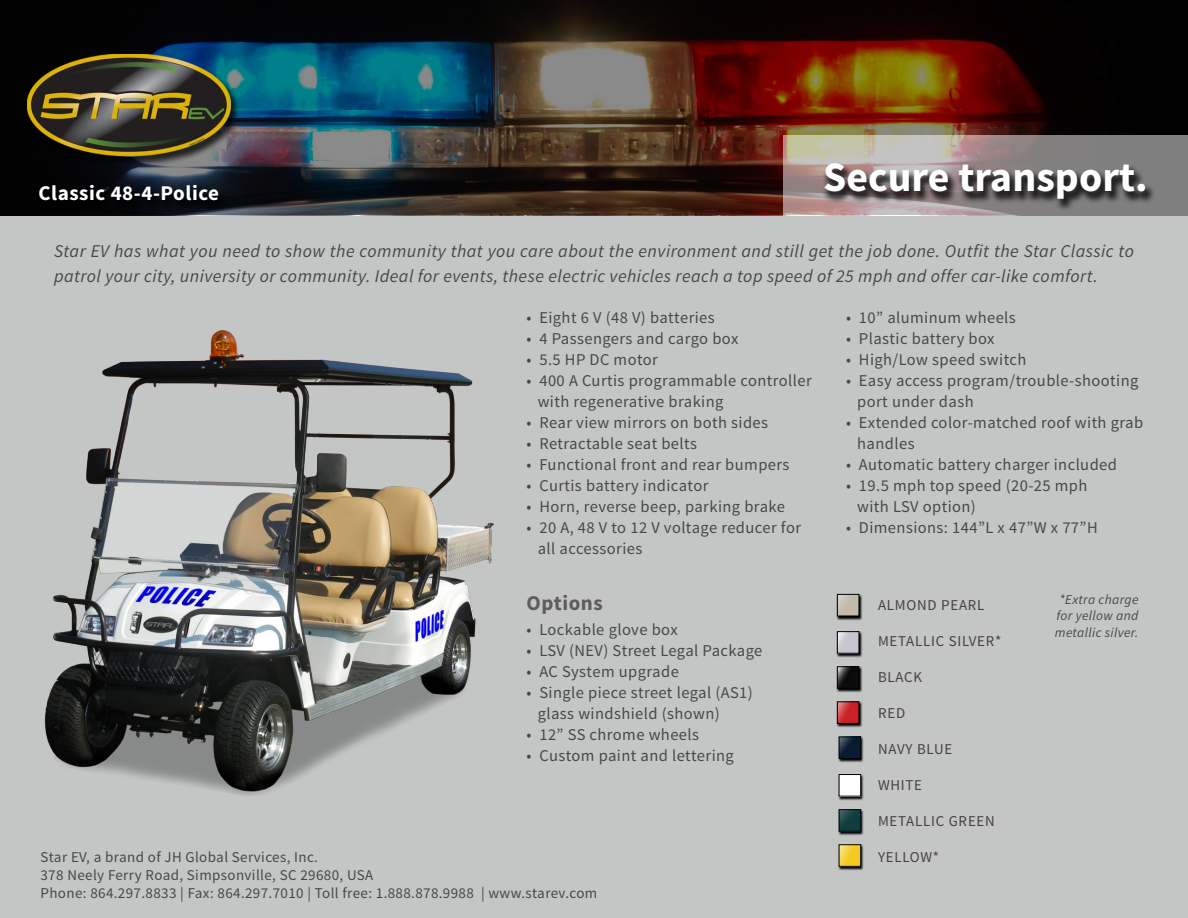
<style>
.page{position:relative;width:1188px;height:918px;background:#fff}
.page>*{position:absolute;margin:0;border:0;box-sizing:border-box;transform-origin:0 0}
.t1{font:700 42px "Source Sans Pro";color:#fff}
.t2{font:700 21px "Source Sans Pro";letter-spacing:.025em;color:#fff}
.t3{font:700 21px "Source Sans Pro";letter-spacing:.025em;color:#5e5d5c}
.t4{font:italic 18px/25.5px "Source Sans Pro";letter-spacing:.025em;color:#48484a}
.t5{font:16.5px/21px "Source Sans Pro";letter-spacing:.025em;color:#48484a}
.t6{font:15px/18px "Source Sans Pro";letter-spacing:.025em;color:#48484a}
.t7{font:15px "Source Sans Pro";letter-spacing:.05em;color:#474342}
.t8{font:italic 13.5px/16.2px "Source Sans Pro";letter-spacing:.025em;color:#48484a;text-align:center}
</style>
<div class="page">
<div style="left:0;top:216px;width:1188px;height:702px;background:#c3c6c5"></div>
<img style="left:0;top:1px;width:1187px;height:214px">
<div style="left:24px;top:53px;width:217px;height:115px;background:#000;opacity:.75"></div>
<img style="left:27px;top:54px;width:203px;height:103px">
<svg style="left:838px;top:844px;width:26px;height:27px"></svg>
<img style="left:841px;top:846px;width:18px;height:19px">
<div style="left:839px;top:844px;width:22px;height:23px;border:1px solid #000"></div>
<svg style="left:838px;top:809px;width:26px;height:27px"></svg>
<div style="left:839px;top:809px;width:22px;height:23px;border:1px solid #000"></div>
<svg style="left:836px;top:666px;width:26px;height:27px"></svg>
<img style="left:839px;top:668px;width:18px;height:19px">
<div style="left:837px;top:666px;width:22px;height:23px;border:1px solid #000"></div>
<svg style="left:836px;top:701px;width:26px;height:27px"></svg>
<img style="left:839px;top:703px;width:18px;height:19px">
<div style="left:837px;top:701px;width:22px;height:23px;border:1px solid #000"></div>
<svg style="left:838px;top:736px;width:26px;height:27px"></svg>
<div style="left:839px;top:737px;width:22px;height:22px;border:1px solid #000"></div>
<svg style="left:838px;top:774px;width:26px;height:26px"></svg>
<img style="left:841px;top:776px;width:18px;height:19px">
<div style="left:839px;top:774px;width:22px;height:23px;border:1px solid #000"></div>
<svg style="left:836px;top:594px;width:26px;height:26px"></svg>
<img style="left:839px;top:596px;width:18px;height:18px">
<div style="left:837px;top:594px;width:22px;height:22px;border:1px solid #000"></div>
<svg style="left:836px;top:631px;width:26px;height:27px"></svg>
<img style="left:839px;top:633px;width:18px;height:19px">
<div style="left:837px;top:631px;width:22px;height:23px;border:1px solid #000"></div>
<svg style="left:839px;top:810px;width:21px;height:21px"></svg>
<svg style="left:839px;top:737px;width:21px;height:21px"></svg>
<img style="left:44px;top:330px;width:450px;height:466px">
<div style="left:36px;top:184px;width:193px;height:29px;background:#000;opacity:.75"></div>
<svg style="left:783px;top:135px;width:405px;height:81px;background:#a09793"></svg>
<div style="left:821px;top:162px;width:335px;height:50px;background:#000;opacity:.75"></div>
<p class="t2" style="left:39px;top:179px;width:182px">Classic 48-4-Police</p>
<h1 class="t1" style="left:823px;top:150px;width:326px">Secure transport.</h1>
<p class="t4" style="left:54px;top:238px;width:1082px">Star EV has what you need to show the community that you care about the environment and still get the job done. Outfit the Star Classic to patrol your city, university or community. Ideal for events, these electric vehicles reach a top speed of 25 mph and offer car-like comfort.</p>
<p class="t5" style="left:526px;top:307px;width:190px">• Eight 6 V (48 V) batteries</p>
<p class="t5" style="left:526px;top:328px;width:213px">• 4 Passengers and cargo box</p>
<p class="t5" style="left:526px;top:349px;width:133px">• 5.5 HP DC motor</p>
<p class="t5" style="left:538px;top:370px;width:275px;text-indent:-11px">• 400 A Curtis programmable controller with regenerative braking</p>
<p class="t5" style="left:526px;top:412px;width:243px">• Rear view mirrors on both sides</p>
<p class="t5" style="left:526px;top:433px;width:172px">• Retractable seat belts</p>
<p class="t5" style="left:526px;top:454px;width:264px">• Functional front and rear bumpers</p>
<p class="t5" style="left:526px;top:475px;width:183px">• Curtis battery indicator</p>
<p class="t5" style="left:526px;top:496px;width:260px">• Horn, reverse beep, parking brake</p>
<p class="t5" style="left:538px;top:517px;width:265px;text-indent:-11px">• 20 A, 48 V to 12 V voltage reducer for all accessories</p>
<p class="t3" style="left:526px;top:589px;width:78px">Options</p>
<p class="t5" style="left:526px;top:620px;width:153px">• Lockable glove box</p>
<p class="t5" style="left:526px;top:641px;width:237px">• LSV (NEV) Street Legal Package</p>
<p class="t5" style="left:526px;top:662px;width:154px">• AC System upgrade</p>
<p class="t5" style="left:538px;top:683px;width:217px;text-indent:-11px">• Single piece street legal (AS1) glass windshield (shown)</p>
<p class="t5" style="left:526px;top:725px;width:174px">• 12” SS chrome wheels</p>
<p class="t5" style="left:526px;top:746px;width:209px">• Custom paint and lettering</p>
<p class="t6" style="left:40px;top:848px;width:558px">Star EV, a brand of JH Global Services, Inc.<br>378 Neely Ferry Road, Simpsonville, SC 29680, USA<br>Phone: 864.297.8833 | Fax: 864.297.7010 | Toll free: 1.888.878.9988 | www.starev.com</p>
<p class="t5" style="left:846px;top:307px;width:171px">• 10” aluminum wheels</p>
<p class="t5" style="left:846px;top:328px;width:150px">• Plastic battery box</p>
<p class="t5" style="left:846px;top:349px;width:182px">• High/Low speed switch</p>
<p class="t5" style="left:857px;top:370px;width:283px;text-indent:-11px">• Easy access program/trouble-shooting port under dash</p>
<p class="t5" style="left:857px;top:412px;width:288px;text-indent:-11px">• Extended color-matched roof with grab handles</p>
<p class="t5" style="left:846px;top:454px;width:273px">• Automatic battery charger included</p>
<p class="t5" style="left:857px;top:475px;width:232px;text-indent:-11px">• 19.5 mph top speed (20-25 mph with LSV option)</p>
<p class="t5" style="left:846px;top:517px;width:253px">• Dimensions: 144”L x 47”W x 77”H</p>
<p class="t7" style="left:878px;top:596px;width:108px">ALMOND PEARL</p>
<p class="t7" style="left:878px;top:632px;width:125px">METALLIC SILVER*</p>
<p class="t7" style="left:878px;top:668px;width:46px">BLACK</p>
<p class="t7" style="left:878px;top:704px;width:29px">RED</p>
<p class="t7" style="left:878px;top:740px;width:76px">NAVY BLUE</p>
<p class="t7" style="left:878px;top:776px;width:46px">WHITE</p>
<p class="t7" style="left:878px;top:812px;width:118px">METALLIC GREEN</p>
<p class="t7" style="left:878px;top:848px;width:63px">YELLOW*</p>
<p class="t8" style="left:1055px;top:592px;width:85px">*Extra charge for yellow and metallic silver.</p>
</div>
